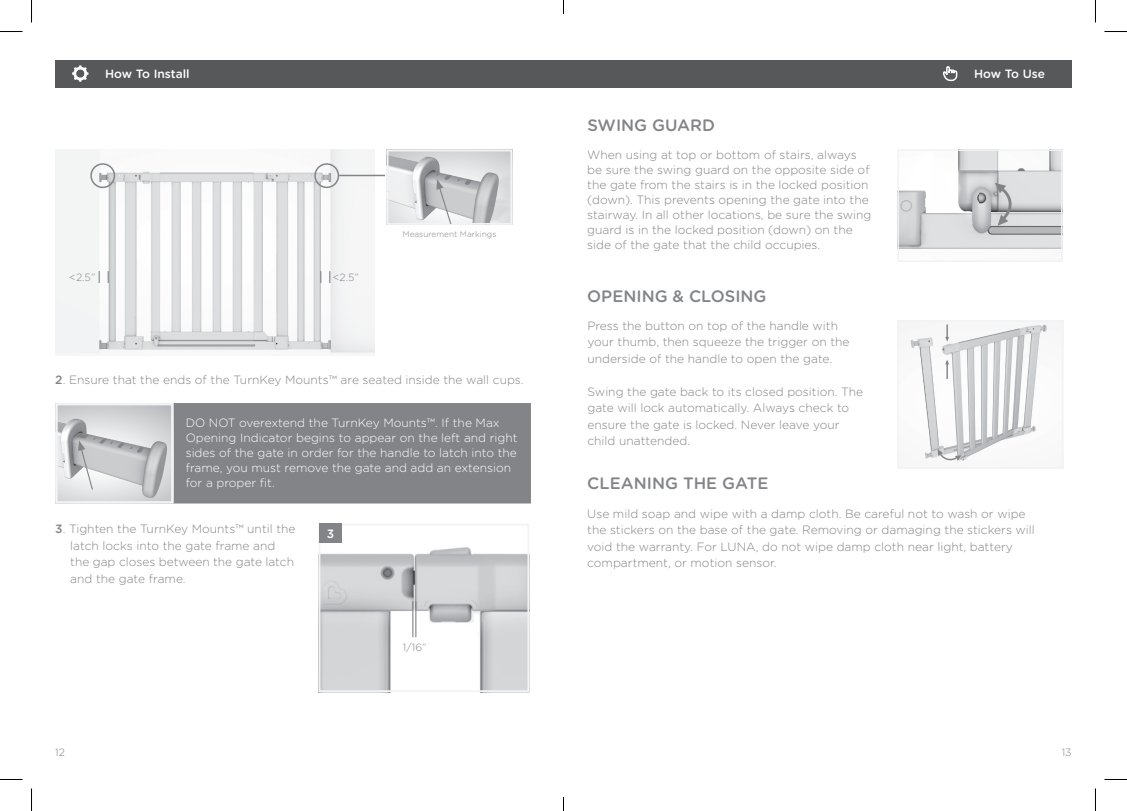
<style>
.page{position:relative;width:1127px;height:811px;background:#fff}
.page>*{position:absolute;margin:0;border:0;box-sizing:border-box;transform-origin:0 0}
.t1{font:500 16.5px "Gotham Rounded";color:#828487}
.t2{font:300 12px/16.5px "Gotham Rounded";color:#828487}
.t3{font:300 12px/15px "Gotham Rounded";color:#fff}
.t4{font:500 12px "Gotham Rounded";color:#fff}
.t5{font:300 10.5px "Gotham Rounded";color:#828487}
.t6{font:300 10.5px "Gotham";color:#828487}
.t7{font:300 8.25px "Gotham Rounded";color:#828487}
.s1{font-weight:500}
</style>
<div class="page">
<div style="left:55px;top:60px;width:1016px;height:27px;background:#57585a"></div>
<svg style="left:943px;top:66px;width:14px;height:16px"></svg>
<img style="left:321px;top:547px;width:205px;height:142px">
<div style="left:318px;top:523px;width:211px;height:169px;border:2px solid #f2f3f4"></div>
<hr style="left:415px;top:601px;width:1px;height:36px;background:#828487">
<hr style="left:412px;top:601px;width:1px;height:36px;background:#828487">
<img style="left:899px;top:151px;width:161px;height:98px">
<div style="left:897px;top:149px;width:165px;height:113px;border:1px solid #f2f3f4"></div>
<img style="left:910px;top:324px;width:149px;height:137px">
<div style="left:897px;top:320px;width:165px;height:148px;border:1px solid #f2f3f4"></div>
<svg style="left:944px;top:324px;width:4px;height:17px"></svg>
<svg style="left:944px;top:359px;width:4px;height:20px"></svg>
<svg style="left:994px;top:183px;width:24px;height:43px"></svg>
<svg style="left:937px;top:449px;width:24px;height:12px"></svg>
<svg style="left:72px;top:65px;width:16px;height:17px"></svg>
<div style="left:319px;top:523px;width:23px;height:20px;background:#828487"></div>
<div style="left:162px;top:403px;width:368px;height:100px;background:#828487"></div>
<img style="left:58px;top:406px;width:112px;height:94px">
<div style="left:55px;top:403px;width:118px;height:100px;border:2px solid #f2f3f4"></div>
<svg style="left:77px;top:417px;width:30px;height:74px"></svg>
<img style="left:55px;top:149px;width:319px;height:204px">
<svg style="left:108px;top:271px;width:1px;height:12px"></svg>
<svg style="left:99px;top:271px;width:1px;height:12px"></svg>
<svg style="left:329px;top:271px;width:1px;height:12px"></svg>
<svg style="left:320px;top:271px;width:1px;height:12px"></svg>
<img style="left:389px;top:153px;width:120px;height:69px">
<div style="left:386px;top:150px;width:126px;height:75px;border:2px solid #f2f3f4"></div>
<div style="left:314px;top:163px;width:25px;height:25px;border:2px solid #828487;border-radius:50%"></div>
<hr style="left:339px;top:175px;width:46px;height:1px;background:#828487">
<div style="left:90px;top:163px;width:25px;height:25px;border:2px solid #828487;border-radius:50%"></div>
<svg style="left:436px;top:179px;width:16px;height:46px"></svg>
<svg style="left:0;top:31px;width:22px;height:1px"></svg>
<svg style="left:1104px;top:31px;width:22px;height:1px"></svg>
<svg style="left:0;top:779px;width:22px;height:1px"></svg>
<svg style="left:1104px;top:779px;width:22px;height:1px"></svg>
<svg style="left:31px;top:0;width:1px;height:23px"></svg>
<svg style="left:31px;top:788px;width:1px;height:23px"></svg>
<svg style="left:563px;top:0;width:1px;height:14px"></svg>
<svg style="left:563px;top:797px;width:1px;height:14px"></svg>
<p class="t4" style="left:105px;top:67px;width:86px">How To Install</p>
<p class="t5" style="left:69px;top:272px;width:27px">&lt;2.5”</p>
<p class="t5" style="left:333px;top:272px;width:27px">&lt;2.5”</p>
<p class="t7" style="left:402px;top:229px;width:95px">Measurement Markings</p>
<p class="t2" style="left:55px;top:371px;width:469px"><span class="s1">2</span>. Ensure that the ends of the TurnKey Mounts™ are seated inside the wall cups.</p>
<p class="t3" style="left:186px;top:416px;width:333px">DO NOT overextend the TurnKey Mounts™. If the Max Opening Indicator begins to appear on the left and right sides of the gate in order for the handle to latch into the frame, you must remove the gate and add an extension for a proper fit.</p>
<p class="t2" style="left:70px;top:521px;width:227px;text-indent:-15px"><span class="s1">3</span>. Tighten the TurnKey Mounts™ until the latch locks into the gate frame and the gap closes between the gate latch and the gate frame.</p>
<p class="t4" style="left:327px;top:526px;width:9px">3</p>
<p class="t5" style="left:403px;top:641px;width:25px">1/16”</p>
<h1 class="t1" style="left:587px;top:115px;width:129px">SWING GUARD</h1>
<p class="t2" style="left:587px;top:147px;width:286px;line-height:15px">When using at top or bottom of stairs, always be sure the swing guard on the opposite side of the gate from the stairs is in the locked position (down). This prevents opening the gate into the stairway. In all other locations, be sure the swing guard is in the locked position (down) on the side of the gate that the child occupies.</p>
<h1 class="t1" style="left:587px;top:287px;width:181px">OPENING &amp; CLOSING</h1>
<p class="t2" style="left:587px;top:317px;width:263px">Press the button on top of the handle with your thumb, then squeeze the trigger on the underside of the handle to open the gate.</p>
<p class="t2" style="left:587px;top:383px;width:277px">Swing the gate back to its closed position. The gate will lock automatically. Always check to ensure the gate is locked. Never leave your child unattended.</p>
<h1 class="t1" style="left:587px;top:474px;width:183px">CLEANING THE GATE</h1>
<p class="t4" style="left:973px;top:67px;width:72px">How To Use</p>
<p class="t2" style="left:587px;top:505px;width:449px">Use mild soap and wipe with a damp cloth. Be careful not to wash or wipe the stickers on the base of the gate. Removing or damaging the stickers will void the warranty. For LUNA, do not wipe damp cloth near light, battery compartment, or motion sensor.</p>
<p class="t6" style="left:55px;top:745px;width:11px">12</p>
<p class="t6" style="left:1061px;top:745px;width:11px">13</p>
</div>
